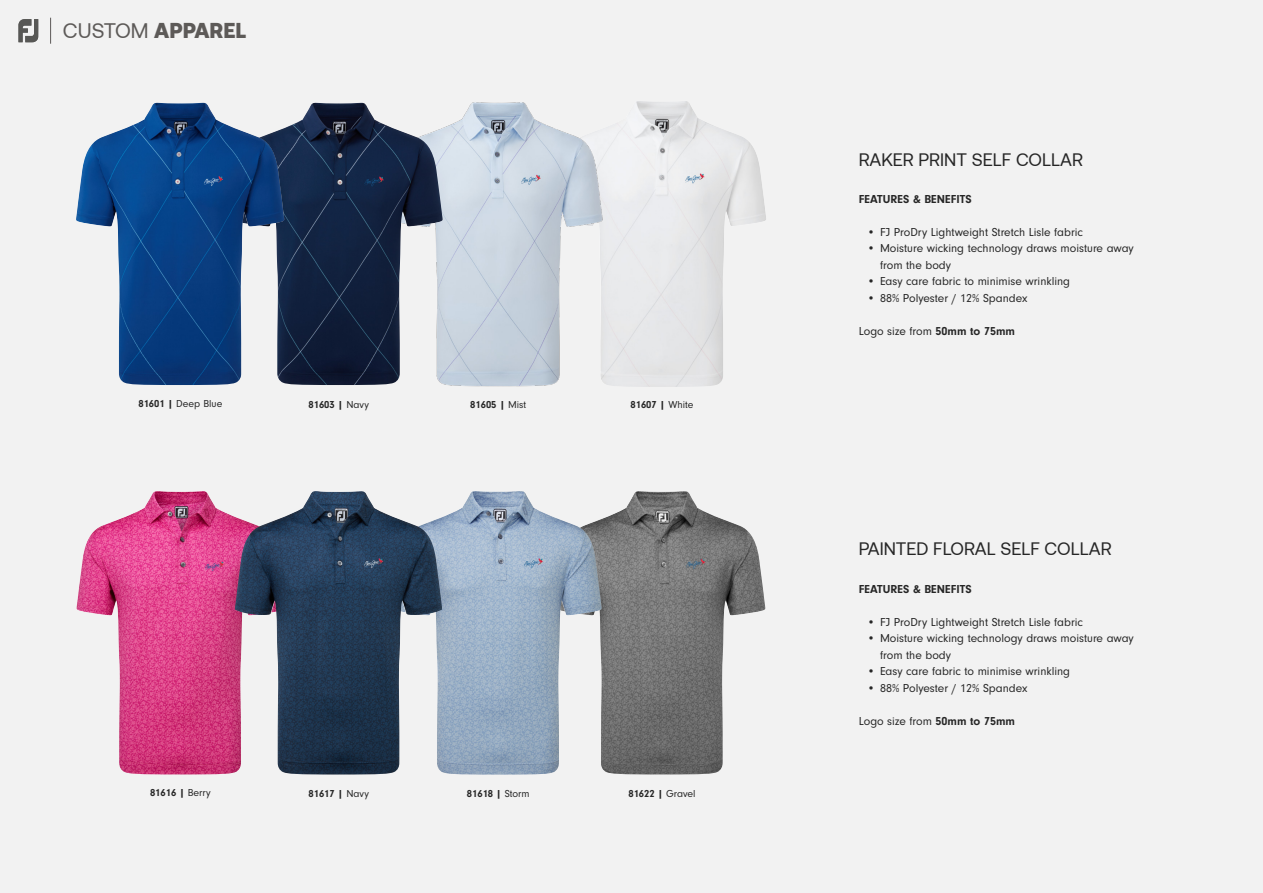
<style>
.page{position:relative;width:1263px;height:893px;background:#f2f2f2}
.page>*{position:absolute;margin:0;border:0;box-sizing:border-box;transform-origin:0 0}
.t1{font:900 21px "Aeonik";color:#5d5a58}
.t2{font:18px "Aeonik";color:#262626}
.t3{font:12px/16.5px "Neuzeit Gro";color:#262626}
.t4{font:700 12px "Neuzeit Gro";color:#262626}
.t5{font:700 10.5px "Neuzeit Gro";color:#262626}
.t6{font:10.5px "Neuzeit Gro";color:#262626}
.s1{font-weight:400}
.s2{font-weight:700}
</style>
<div class="page">
<svg style="left:19px;top:19px;width:19px;height:23px"></svg>
<svg style="left:50px;top:18px;width:1px;height:26px"></svg>
<img style="left:624px;top:101px;width:142px;height:286px">
<img style="left:76px;top:491px;width:159px;height:283px">
<img style="left:602px;top:491px;width:163px;height:283px">
<img style="left:443px;top:102px;width:181px;height:285px">
<img style="left:284px;top:102px;width:159px;height:283px">
<img style="left:76px;top:102px;width:208px;height:283px">
<img style="left:442px;top:491px;width:160px;height:284px">
<img style="left:235px;top:491px;width:207px;height:283px">
<p class="t1" style="left:63px;top:18px;width:185px"><span class="s1">CUSTOM</span> APPAREL</p>
<p class="t6" style="left:138px;top:398px;width:85px"><span class="s2">81601 |</span> Deep Blue</p>
<p class="t5" style="left:309px;top:399px;width:62px">81603 | <span class="s1">Navy</span></p>
<p class="t5" style="left:470px;top:399px;width:57px">81605 | <span class="s1">Mist</span></p>
<p class="t5" style="left:630px;top:399px;width:64px">81607 | <span class="s1">White</span></p>
<p class="t5" style="left:150px;top:786px;width:62px">81616 | <span class="s1">Berry</span></p>
<p class="t5" style="left:309px;top:788px;width:62px">81617 | <span class="s1">Navy</span></p>
<p class="t5" style="left:467px;top:788px;width:64px">81618 | <span class="s1">Storm</span></p>
<p class="t5" style="left:628px;top:788px;width:69px">81622 | <span class="s1">Gravel</span></p>
<p class="t2" style="left:859px;top:150px;width:226px">RAKER PRINT SELF COLLAR</p>
<p class="t4" style="left:859px;top:192px;width:114px">FEATURES &amp; BENEFITS</p>
<p class="t3" style="left:867px;top:224px;width:217px">• FJ ProDry Lightweight Stretch Lisle fabric</p>
<p class="t3" style="left:880px;top:240px;width:255px;text-indent:-13px">• Moisture wicking technology draws moisture away from the body</p>
<p class="t3" style="left:867px;top:273px;width:204px">• Easy care fabric to minimise wrinkling</p>
<p class="t3" style="left:867px;top:290px;width:162px">• 88% Polyester / 12% Spandex</p>
<p class="t3" style="left:859px;top:323px;width:158px">Logo size from <span class="s2">50mm to 75mm</span></p>
<p class="t2" style="left:859px;top:539px;width:254px">PAINTED FLORAL SELF COLLAR</p>
<p class="t4" style="left:859px;top:582px;width:114px">FEATURES &amp; BENEFITS</p>
<p class="t3" style="left:867px;top:614px;width:217px">• FJ ProDry Lightweight Stretch Lisle fabric</p>
<p class="t3" style="left:880px;top:630px;width:255px;text-indent:-13px">• Moisture wicking technology draws moisture away from the body</p>
<p class="t3" style="left:867px;top:663px;width:204px">• Easy care fabric to minimise wrinkling</p>
<p class="t3" style="left:867px;top:680px;width:162px">• 88% Polyester / 12% Spandex</p>
<p class="t3" style="left:859px;top:713px;width:158px">Logo size from <span class="s2">50mm to 75mm</span></p>
</div>
